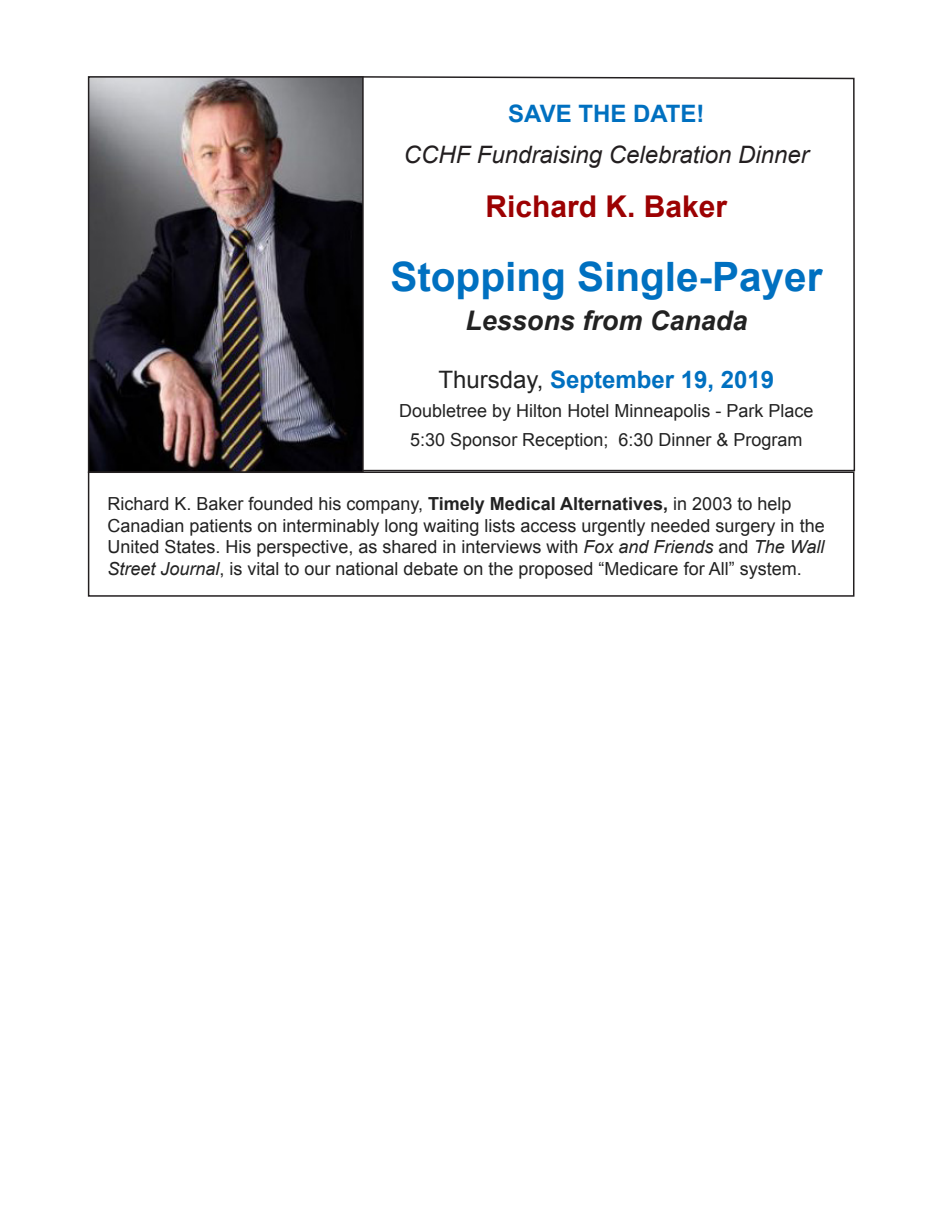
<style>
.page{position:relative;width:945px;height:1215px;background:#fff}
.page>*{position:absolute;margin:0;border:0;box-sizing:border-box;transform-origin:0 0}
.t1{font:700 40.5px "Arial";color:#0070c0}
.t2{font:700 30px "Arial";color:#9c0102}
.t3{font:italic 700 27px "Arial";color:#222}
.t4{font:700 24px "Arial";color:#0070c0}
.t5{font:italic 24px "Arial";color:#231f20}
.t6{font:18px/21.6px "Arial";color:#222}
.s1{font-weight:400;color:#222}
.s2{font-weight:700}
.s3{font-style:italic}
</style>
<div class="page">
<svg style="left:364px;top:76px;width:492px;height:396px"></svg>
<img style="left:91px;top:79px;width:270px;height:391px">
<div style="left:88px;top:76px;width:276px;height:397px;border:2px solid #231f20"></div>
<div style="left:88px;top:472px;width:766px;height:125px;border:2px solid #231f20"></div>
<p class="t4" style="left:508px;top:98px;width:198px">SAVE THE DATE!</p>
<p class="t5" style="left:404px;top:139px;width:407px">CCHF Fundraising Celebration Dinner</p>
<p class="t2" style="left:485px;top:187px;width:243px">Richard K. Baker</p>
<p class="t1" style="left:390px;top:250px;width:434px">Stopping Single-Payer</p>
<p class="t3" style="left:465px;top:303px;width:284px">Lessons from Canada</p>
<p class="t4" style="left:439px;top:364px;width:337px"><span class="s1">Thursday,</span> September 19, 2019</p>
<p class="t6" style="left:399px;top:400px;width:416px">Doubletree by Hilton Hotel Minneapolis - Park Place</p>
<p class="t6" style="left:410px;top:429px;width:394px">5:30 Sponsor Reception; 6:30 Dinner &amp; Program</p>
<p class="t6" style="left:107px;top:493px;width:719px">Richard K. Baker founded his company, <span class="s2">Timely Medical Alternatives,</span> in 2003 to help Canadian patients on interminably long waiting lists access urgently needed surgery in the United States. His perspective, as shared in interviews with <span class="s3">Fox and Friends</span> and <span class="s3">The Wall Street Journal</span>, is vital to our national debate on the proposed “Medicare for All” system.</p>
</div>
